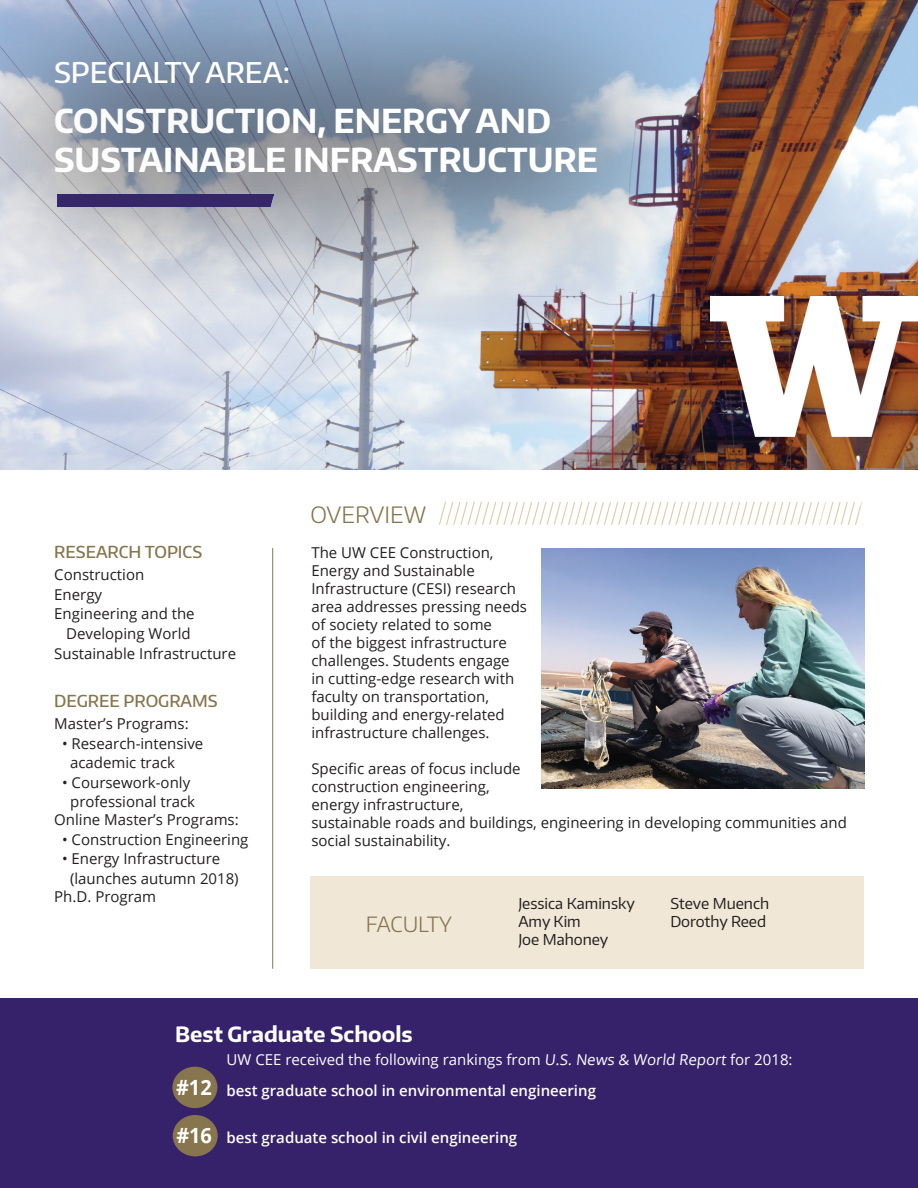
<style>
.page{position:relative;width:918px;height:1188px;background:#fff}
.page>*{position:absolute;margin:0;border:0;box-sizing:border-box;transform-origin:0 0}
.t1{font:700 33px/39.6px "Encode Sans Normal";color:#fff}
.t2{font:500 28.5px "Encode Sans Normal";color:#fff}
.t3{font:300 22.5px "Encode Sans Normal";color:#86754d}
.t4{font:700 21px "Encode Sans Normal";color:#fff}
.t5{font:300 21px "Encode Sans Normal";letter-spacing:-.005em;color:#86754d}
.t6{font:700 21px "Open Sans";color:#fff;scale:.95 1}
.t7{font:500 16.5px "Encode Sans Normal";color:#86754d}
.t8{font:15px/18px "Open Sans";color:#231f20}
.t9{font:600 15px "Open Sans";color:#fff}
.t10{font:15px "Open Sans";color:#fff}
.t11{font:15px "Encode Sans Normal";color:#231f20}
</style>
<div class="page">
<div style="left:0;top:999px;width:918px;height:189px;background:#36226a"></div>
<div style="left:310px;top:876px;width:553px;height:93px;background:#f0e7d7"></div>
<hr style="left:272px;top:548px;width:1px;height:421px;background:#86754d">
<img style="left:0;top:0;width:918px;height:470px">
<img style="left:710px;top:296px;width:208px;height:140px">
<div style="left:0;top:0;width:759px;height:341px;background:#231f20;opacity:.75"></div>
<div style="left:0;top:0;width:409px;height:238px;background:#231f20;opacity:.75"></div>
<div style="left:57px;top:195px;width:217px;height:11px;background:#352769"></div>
<svg style="left:439px;top:502px;width:423px;height:23px"></svg>
<img style="left:541px;top:548px;width:324px;height:240px">
<div style="left:173px;top:1067px;width:44px;height:40px;background:#86754d;border-radius:50%"></div>
<div style="left:172px;top:1067px;width:45px;height:41px;border:2px solid #86754d;border-radius:50%"></div>
<div style="left:173px;top:1116px;width:44px;height:40px;background:#86754d;border-radius:50%"></div>
<div style="left:173px;top:1115px;width:45px;height:41px;border:2px solid #86754d;border-radius:50%"></div>
<p class="t2" style="left:54px;top:54px;width:238px">SPECIALTY AREA:</p>
<h1 class="t1" style="left:54px;top:100px;width:545px">CONSTRUCTION, ENERGY AND<br>SUSTAINABLE INFRASTRUCTURE</h1>
<p class="t7" style="left:54px;top:541px;width:149px">RESEARCH TOPICS</p>
<p class="t8" style="left:54px;top:565px;width:142px;line-height:19.5px">Construction<br>Energy<br>Engineering and the</p>
<p class="t8" style="left:54px;top:623px;width:183px;line-height:19.8px;text-indent:12px">Developing World<br>Sustainable Infrastructure</p>
<p class="t7" style="left:54px;top:690px;width:165px">DEGREE PROGRAMS</p>
<p class="t8" style="left:54px;top:715px;width:136px">Master’s Programs:</p>
<p class="t8" style="left:70px;top:733px;width:135px;line-height:19.5px;text-indent:-8px">• Research-intensive academic track</p>
<p class="t8" style="left:62px;top:773px;width:130px">• Coursework-only</p>
<p class="t8" style="left:54px;top:793px;width:186px;text-indent:16px">professional track<br>Online Master’s Programs:</p>
<p class="t8" style="left:62px;top:830px;width:188px">• Construction Engineering</p>
<p class="t8" style="left:62px;top:850px;width:160px">• Energy Infrastructure</p>
<p class="t8" style="left:54px;top:869px;width:186px;text-indent:16px">(launches autumn 2018)<br>Ph.D. Program</p>
<h2 class="t3" style="left:310px;top:500px;width:117px">OVERVIEW</h2>
<p class="t8" style="left:311px;top:544px;width:217px">The UW CEE Construction,<br>Energy and Sustainable<br>Infrastructure (CESI) research area addresses pressing needs of society related to some<br>of the biggest infrastructure challenges. Students engage<br>in cutting-edge research with faculty on transportation, building and energy-related infrastructure challenges.</p>
<p class="t8" style="left:311px;top:760px;width:211px">Specific areas of focus include</p>
<p class="t8" style="left:311px;top:778px;width:537px">construction engineering,<br>energy infrastructure,<br>sustainable roads and buildings, engineering in developing communities and social sustainability.</p>
<p class="t11" style="left:518px;top:894px;width:118px">Jessica Kaminsky</p>
<p class="t11" style="left:670px;top:894px;width:100px">Steve Muench</p>
<h3 class="t5" style="left:366px;top:910px;width:88px">FACULTY</h3>
<p class="t11" style="left:518px;top:912px;width:64px">Amy Kim</p>
<p class="t11" style="left:670px;top:912px;width:97px">Dorothy Reed</p>
<p class="t11" style="left:518px;top:930px;width:91px">Joe Mahoney</p>
<h3 class="t4" style="left:175px;top:1020px;width:239px">Best Graduate Schools</h3>
<p class="t6" style="left:176px;top:1072px;width:39px">#12</p>
<p class="t6" style="left:176px;top:1121px;width:39px">#16</p>
<p class="t10" style="left:227px;top:1050px;width:567px">UW CEE received the following rankings from U.S. News &amp; World Report for 2018:</p>
<p class="t9" style="left:226px;top:1080px;width:371px">best graduate school in environmental engineering</p>
<p class="t9" style="left:226px;top:1127px;width:292px">best graduate school in civil engineering</p>
</div>
